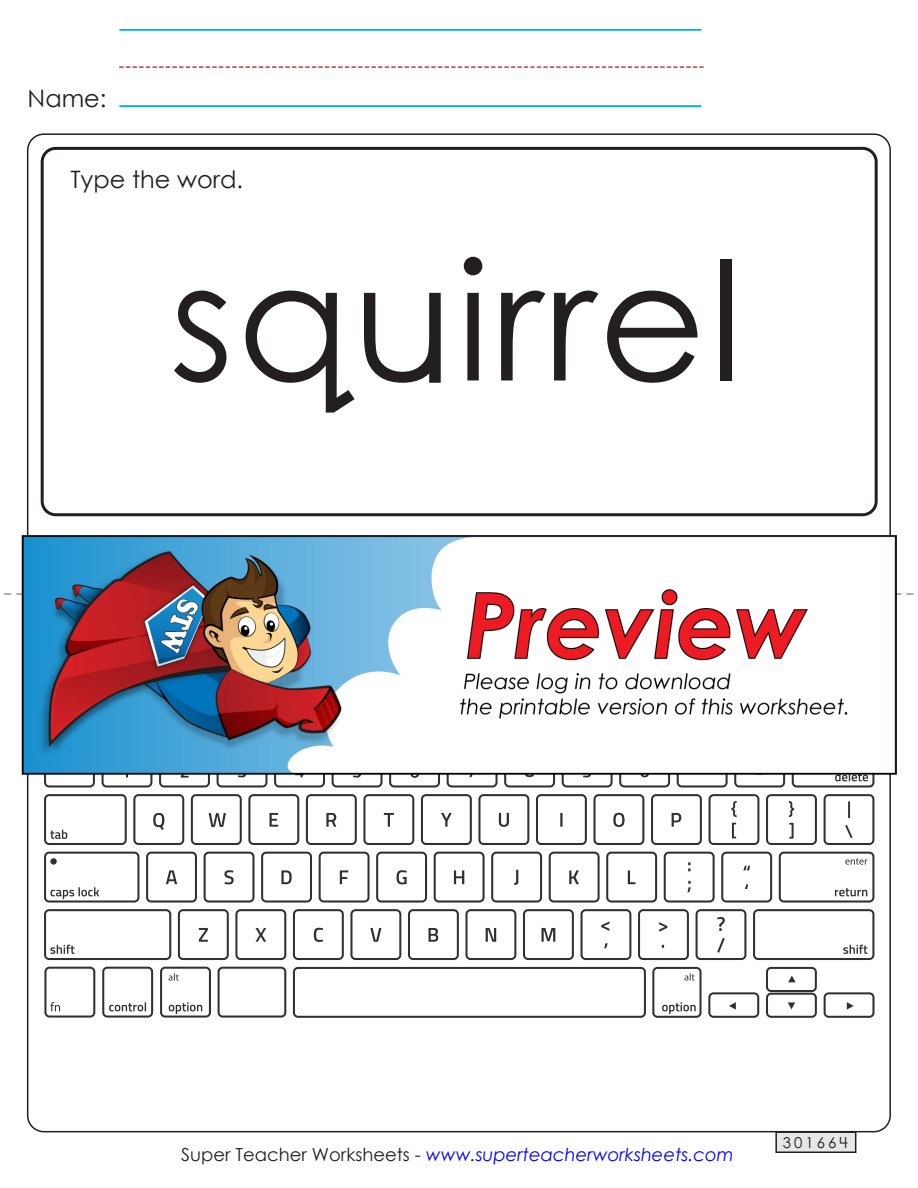
<style>
.page{position:relative;width:918px;height:1188px;background:#fff}
.page>*{position:absolute;margin:0;border:0;box-sizing:border-box;transform-origin:0 0}
.t1{font:165px "Century STW3";letter-spacing:.02em;color:#231f20}
.t2{font:24px "Century Gothic 2";color:#231f20}
.t3{font:italic 18px "Century Gothic 2";color:#00f}
.t4{font:15px "Century STW4";letter-spacing:.2em;color:#231f20}
.s1{font-style:normal;color:#231f20}
</style>
<div class="page">
<hr style="left:120px;top:29px;width:581px;height:2px;background:#00aeef">
<hr style="left:120px;top:105px;width:581px;height:2px;background:#00aeef">
<svg style="left:119px;top:66px;width:585px;height:2px"></svg>
<div style="left:776px;top:1132px;width:80px;height:20px;background:#e6e7e9"></div>
<div style="left:775px;top:1131px;width:81px;height:22px;border:2px solid #231f20"></div>
<div style="left:41px;top:147px;width:837px;height:369px;border:3px solid #231f20;border-radius:14px"></div>
<svg style="left:44px;top:794px;width:831px;height:224px"></svg>
<svg style="left:50px;top:794px;width:818px;height:220px"></svg>
<svg style="left:5px;top:593px;width:908px;height:2px"></svg>
<img style="left:14px;top:516px;width:883px;height:274px">
<p class="t2" style="left:28px;top:81px;width:80px">Name:</p>
<p class="t2" style="left:70px;top:162px;width:174px">Type the word.</p>
<p class="t1" style="left:170px;top:206px;width:574px">squirrel</p>
<p class="t3" style="left:181px;top:1142px;width:554px"><span class="s1">Super Teacher Worksheets -</span> www.superteacherworksheets.com</p>
<p class="t4" style="left:783px;top:1132px;width:66px">301664</p>
</div>
